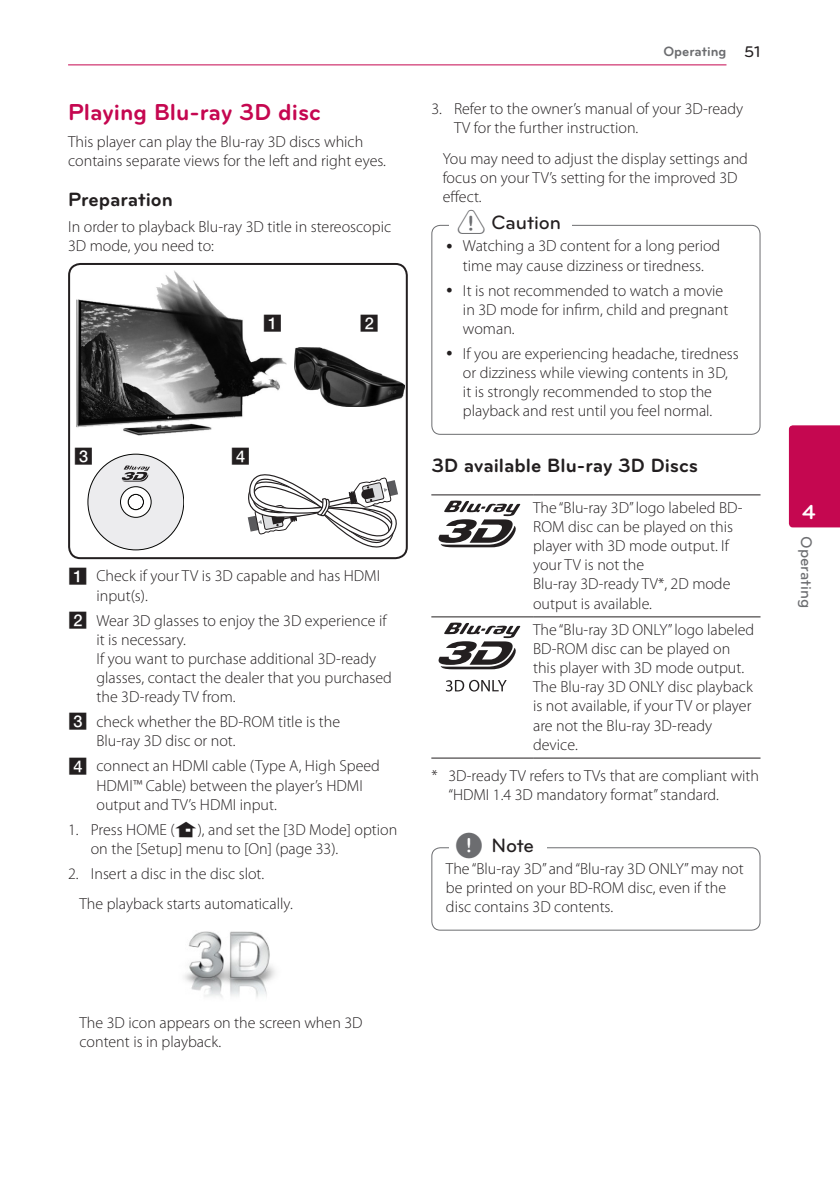
<style>
.page{position:relative;width:840px;height:1191px;background:#fff}
.page>*{position:absolute;margin:0;border:0;box-sizing:border-box;transform-origin:0 0}
.Title_2{font:700 24px "Bryant LG";color:#c50750}
.t1{font:700 21px "Bryant LG";color:#fff}
.Title_3{font:700 20px "Bryant LG";color:#231f20}
.t2{font:500 20px "Bryant LG";color:#231f20}
.Content_text_Light{font:300 16px/19.2px "Myriad Pro";color:#231f20}
.Content_text_Num{font:300 16px/19.2px "Myriad Pro";color:#231f20}
.Content_Table_Setup{font:300 16px/19.2px "Myriad Pro";color:#231f20}
.t3{font:500 16px "Bryant LG";color:#6c6d70}
.t4{font:16px "UPSYS Boxed Number";color:#231f20}
.t5{font:700 14px "Bryant LG";color:#6c6d70}
.s1{font-family:"UPSYS Boxed Number";font-weight:400}
.s2{font-family:"UPSYS Common";font-weight:400}
.s3{font-weight:500;font-size:16px;color:#231f20}
.s4{font-family:"UPSYS Common";font-weight:400;font-size:30px;color:#6c6d70}
</style>
<div class="page">
<hr style="left:68px;top:64px;width:658px;height:1px;background:#c50750">
<div style="left:788px;top:425px;width:51px;height:102px;background:#c50750"></div>
<div style="left:68px;top:263px;width:339px;height:296px;border:2px solid #231f20;border-radius:11px"></div>
<img style="left:76px;top:270px;width:211px;height:165px">
<svg style="left:88px;top:454px;width:96px;height:96px"></svg>
<svg style="left:247px;top:474px;width:151px;height:73px"></svg>
<img style="left:294px;top:348px;width:110px;height:58px">
<img style="left:184px;top:931px;width:91px;height:66px">
<div style="left:431px;top:225px;width:329px;height:210px;border:1px solid #6c6d70;border-radius:9px"></div>
<div style="left:449px;top:219px;width:122px;height:20px;background:#fff"></div>
<hr style="left:431px;top:494px;width:102px;height:1px;background:#231f20">
<hr style="left:533px;top:494px;width:227px;height:1px;background:#231f20">
<hr style="left:431px;top:616px;width:102px;height:1px;background:#231f20">
<hr style="left:533px;top:616px;width:227px;height:1px;background:#231f20">
<hr style="left:431px;top:757px;width:102px;height:1px;background:#231f20">
<hr style="left:533px;top:757px;width:227px;height:1px;background:#231f20">
<svg style="left:438px;top:500px;width:82px;height:47px"></svg>
<svg style="left:438px;top:622px;width:82px;height:47px"></svg>
<svg style="left:445px;top:680px;width:61px;height:11px"></svg>
<div style="left:431px;top:847px;width:329px;height:83px;border:1px solid #6c6d70;border-radius:9px"></div>
<div style="left:449px;top:842px;width:97px;height:20px;background:#fff"></div>
<p class="Title_2" style="left:68px;top:97px;width:254px">Playing Blu-ray 3D disc</p>
<p class="Content_text_Light" style="left:68px;top:132px;width:319px">This player can play the Blu-ray 3D discs which contains separate views for the left and right eyes.</p>
<p class="Title_3" style="left:68px;top:187px;width:106px">Preparation</p>
<p class="Content_text_Light" style="left:68px;top:217px;width:324px">In order to playback Blu-ray 3D title in stereoscopic<br>3D mode, you need to:</p>
<p class="t4" style="left:74px;top:447px;width:21px">C</p>
<p class="t4" style="left:263px;top:315px;width:21px">A</p>
<p class="t4" style="left:359px;top:315px;width:21px">B</p>
<p class="t4" style="left:231px;top:447px;width:21px">D</p>
<p class="Content_text_Num" style="left:96px;top:566px;width:285px;text-indent:-28px"><span class="s1">A</span> Check if your TV is 3D capable and has HDMI input(s).</p>
<p class="Content_text_Num" style="left:96px;top:610px;width:297px;text-indent:-28px"><span class="s1">B</span> Wear 3D glasses to enjoy the 3D experience if it is necessary.<br>If you want to purchase additional 3D-ready glasses, contact the dealer that you purchased the 3D-ready TV from.</p>
<p class="Content_text_Num" style="left:96px;top:712px;width:245px;text-indent:-28px"><span class="s1">C</span> check whether the BD-ROM title is the<br>Blu-ray 3D disc or not.</p>
<p class="Content_text_Num" style="left:96px;top:756px;width:285px;text-indent:-28px"><span class="s1">D</span> connect an HDMI cable (Type A, High Speed<br>HDMI™ Cable) between the player’s HDMI output and TV’s HDMI input.</p>
<p class="Content_text_Num" style="left:91px;top:819px;width:308px;text-indent:-23px">1. Press HOME (<span class="s2">n</span>), and set the [3D Mode] option on the [Setup] menu to [On] (page 33).</p>
<p class="Content_text_Num" style="left:68px;top:863px;width:198px">2. Insert a disc in the disc slot.</p>
<p class="Content_Table_Setup" style="left:79px;top:894px;width:215px">The playback starts automatically.</p>
<p class="t5" style="left:663px;top:43px;width:99px">Operating <span class="s3">51</span></p>
<p class="Content_text_Num" style="left:454px;top:99px;width:290px;text-indent:-23px">3. Refer to the owner’s manual of your 3D-ready<br>TV for the further instruction.</p>
<p class="Content_Table_Setup" style="left:442px;top:149px;width:306px">You may need to adjust the display settings and focus on your TV’s setting for the improved 3D effect.</p>
<p class="Content_text_Light" style="left:462px;top:236px;width:259px">Watching a 3D content for a long period time may cause dizziness or tiredness.</p>
<p class="Content_text_Light" style="left:462px;top:280px;width:267px">It is not recommended to watch a movie in 3D mode for infirm, child and pregnant woman.</p>
<p class="Content_text_Light" style="left:462px;top:344px;width:277px">If you are experiencing headache, tiredness or dizziness while viewing contents in 3D, it is strongly recommended to stop the playback and rest until you feel normal.</p>
<p class="t2" style="left:454px;top:210px;width:108px"><span class="s4">&gt;</span> Caution</p>
<p class="Title_3" style="left:431px;top:452px;width:268px">3D available Blu-ray 3D Discs</p>
<p class="Content_text_Light" style="left:533px;top:497px;width:211px">The “Blu-ray 3D” logo labeled BD-<br>ROM disc can be played on this player with 3D mode output. If your TV is not the<br>Blu-ray 3D-ready TV*, 2D mode output is available.</p>
<p class="Content_text_Light" style="left:533px;top:619px;width:222px">The “Blu-ray 3D ONLY” logo labeled<br>BD-ROM disc can be played on this player with 3D mode output.<br>The Blu-ray 3D ONLY disc playback is not available, if your TV or player are not the Blu-ray 3D-ready device.</p>
<p class="Content_text_Light" style="left:448px;top:766px;width:312px;text-indent:-17px">* 3D-ready TV refers to TVs that are compliant with “HDMI 1.4 3D mandatory format” standard.</p>
<p class="t2" style="left:454px;top:833px;width:81px"><span class="s4">,</span> Note</p>
<p class="Content_text_Light" style="left:445px;top:858px;width:299px">The “Blu-ray 3D” and “Blu-ray 3D ONLY” may not be printed on your BD-ROM disc, even if the disc contains 3D contents.</p>
<h2 class="t1" style="left:801px;top:499px;width:15px">4</h2>
<p class="t3" style="left:815px;top:536px;width:73px;rotate:90deg">Operating</p>
<p class="Content_Table_Setup" style="left:79px;top:1012px;width:284px">The 3D icon appears on the screen when 3D content is in playback.</p>
</div>
